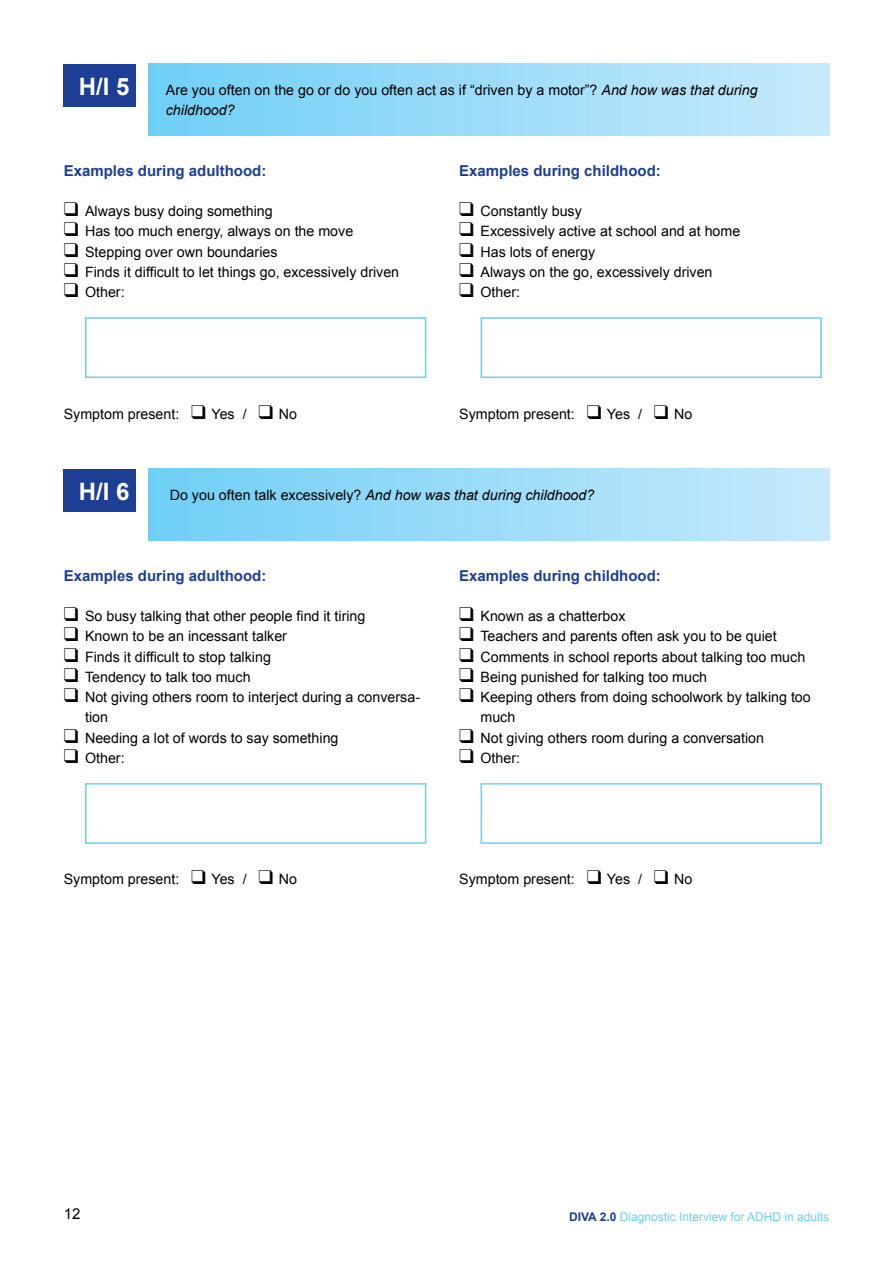
<style>
.page{position:relative;width:893px;height:1263px;background:#fff}
.page>*{position:absolute;margin:0;border:0;box-sizing:border-box;transform-origin:0 0}
.t1{font:700 24px "Arial";color:#fff}
.t2{font:700 15px "Arial";color:#1c3e94}
.t3{font:15px "Arial";color:#000}
.t4{font:14.25px/20.2px "Arial";color:#000}
.t5{font:italic 14.25px "Arial";color:#000}
.t6{font:12px "Arial";color:#6dcff6}
.s1{font-style:italic}
.s2{font-style:normal}
.s3{font-weight:700;color:#1c3e94}
</style>
<div class="page">
<div style="left:64px;top:64px;width:72px;height:42px;background:#1c3e94"></div>
<div style="left:64px;top:469px;width:72px;height:42px;background:#1c3e94"></div>
<div style="left:149px;top:64px;width:680px;height:71px;background:linear-gradient(to right,#6fcff6,#c7eafb)"></div>
<div style="left:149px;top:469px;width:680px;height:71px;background:linear-gradient(to right,#6fcff6,#c7eafb)"></div>
<div style="left:85px;top:317px;width:341px;height:61px;background:#fff;border:2px solid #6dcff6"></div>
<div style="left:85px;top:783px;width:341px;height:61px;background:#fff;border:2px solid #6dcff6"></div>
<div style="left:480px;top:317px;width:342px;height:61px;background:#fff;border:2px solid #6dcff6"></div>
<div style="left:480px;top:783px;width:342px;height:61px;background:#fff;border:2px solid #6dcff6"></div>
<h1 class="t1" style="left:79px;top:73px;width:52px">H/I 5</h1>
<p class="t4" style="left:166px;top:79px;width:593px">Are you often on the go or do you often act as if “driven by a motor”? <span class="s1">And how was that during childhood?</span></p>
<p class="t2" style="left:64px;top:162px;width:204px">Examples during adulthood:</p>
<p class="t4" style="left:64px;top:201px;width:210px">❑ Always busy doing something</p>
<p class="t4" style="left:64px;top:221px;width:291px">❑ Has too much energy, always on the move</p>
<p class="t4" style="left:64px;top:241px;width:215px">❑ Stepping over own boundaries</p>
<p class="t4" style="left:64px;top:262px;width:337px">❑ Finds it difficult to let things go, excessively driven</p>
<p class="t4" style="left:64px;top:282px;width:62px">❑ Other:</p>
<p class="t4" style="left:64px;top:403px;width:235px">Symptom present: ❑ Yes / ❑ No</p>
<p class="t2" style="left:459px;top:162px;width:203px">Examples during childhood:</p>
<p class="t4" style="left:459px;top:201px;width:124px">❑ Constantly busy</p>
<p class="t4" style="left:459px;top:221px;width:283px">❑ Excessively active at school and at home</p>
<p class="t4" style="left:459px;top:241px;width:138px">❑ Has lots of energy</p>
<p class="t4" style="left:459px;top:262px;width:255px">❑ Always on the go, excessively driven</p>
<p class="t4" style="left:459px;top:282px;width:62px">❑ Other:</p>
<p class="t4" style="left:459px;top:403px;width:235px">Symptom present: ❑ Yes / ❑ No</p>
<h1 class="t1" style="left:79px;top:478px;width:52px">H/I 6</h1>
<p class="t5" style="left:170px;top:486px;width:426px"><span class="s2">Do you often talk excessively?</span> And how was that during childhood?</p>
<p class="t2" style="left:64px;top:567px;width:204px">Examples during adulthood:</p>
<p class="t4" style="left:64px;top:606px;width:303px">❑ So busy talking that other people find it tiring</p>
<p class="t4" style="left:64px;top:626px;width:225px">❑ Known to be an incessant talker</p>
<p class="t4" style="left:64px;top:646px;width:209px">❑ Finds it difficult to stop talking</p>
<p class="t4" style="left:64px;top:667px;width:188px">❑ Tendency to talk too much</p>
<p class="t4" style="left:85px;top:687px;width:337px;text-indent:-21px">❑ Not giving others room to interject during a conversa&shy;tion</p>
<p class="t4" style="left:64px;top:727px;width:276px">❑ Needing a lot of words to say something</p>
<p class="t4" style="left:64px;top:748px;width:62px">❑ Other:</p>
<p class="t2" style="left:459px;top:567px;width:203px">Examples during childhood:</p>
<p class="t4" style="left:459px;top:606px;width:168px">❑ Known as a chatterbox</p>
<p class="t4" style="left:459px;top:626px;width:319px">❑ Teachers and parents often ask you to be quiet</p>
<p class="t4" style="left:459px;top:646px;width:347px">❑ Comments in school reports about talking too much</p>
<p class="t4" style="left:459px;top:667px;width:249px">❑ Being punished for talking too much</p>
<p class="t4" style="left:480px;top:687px;width:332px;text-indent:-21px">❑ Keeping others from doing schoolwork by talking too much</p>
<p class="t4" style="left:459px;top:727px;width:306px">❑ Not giving others room during a conversation</p>
<p class="t4" style="left:459px;top:748px;width:62px">❑ Other:</p>
<p class="t4" style="left:64px;top:869px;width:235px">Symptom present: ❑ Yes / ❑ No</p>
<p class="t4" style="left:459px;top:869px;width:235px">Symptom present: ❑ Yes / ❑ No</p>
<p class="t3" style="left:64px;top:1205px;width:18px">12</p>
<p class="t6" style="left:569px;top:1210px;width:262px"><span class="s3">DIVA 2.0</span> Diagnostic Interview for ADHD in adults</p>
</div>
